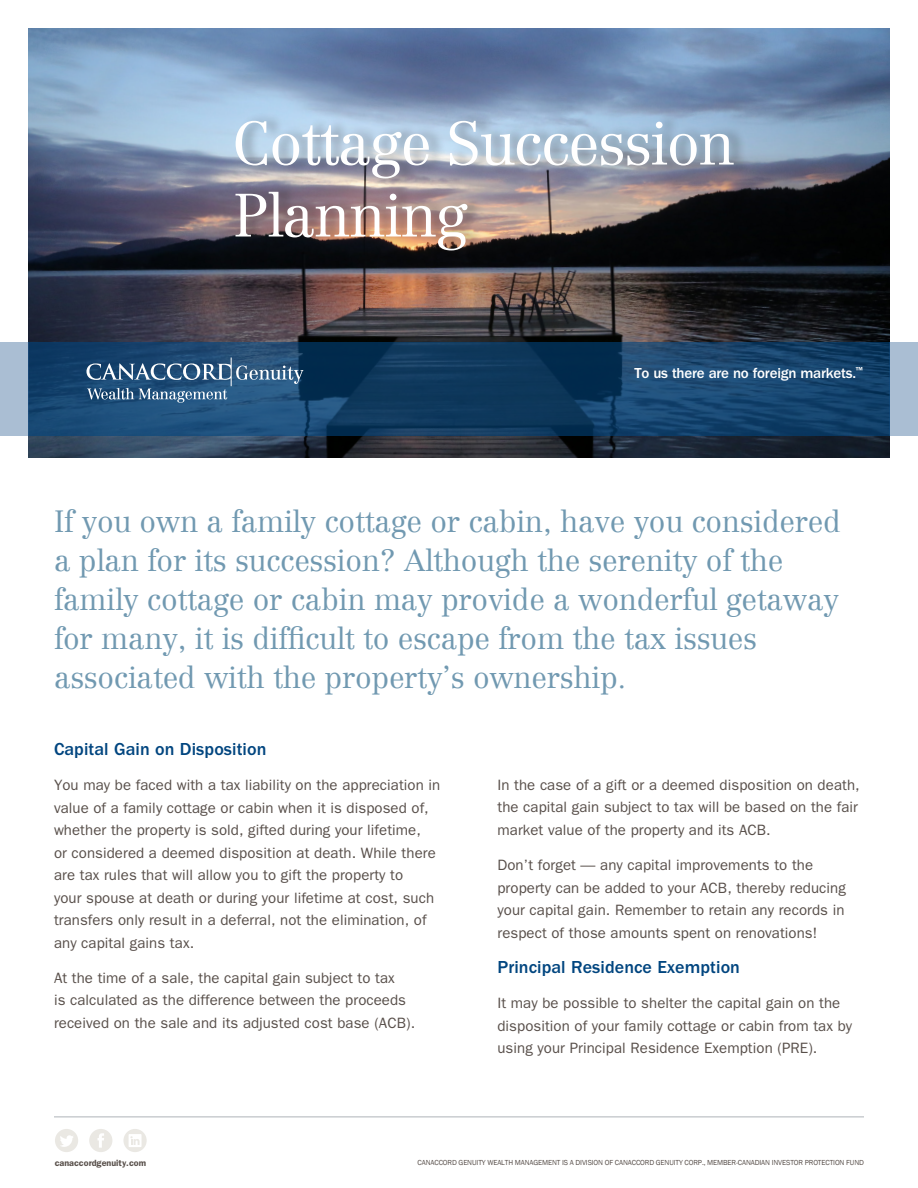
<style>
.page{position:relative;width:918px;height:1188px;background:#fff}
.page>*{position:absolute;margin:0;border:0;box-sizing:border-box;transform-origin:0 0}
.t1{font:300 60px/72px "Centennial";letter-spacing:-.025em;color:#fff}
.t2{font:300 30px/39px "Centennial";letter-spacing:-.01em;color:#7199b1}
.t3{font:500 18px "ITC Franklin Gothic Std";letter-spacing:.005em;color:#01457f}
.t4{font:15px/22.5px "ITC Franklin Gothic Std";letter-spacing:.005em;color:#584f4a}
.t5{font:500 15px "ITC Franklin Gothic Std";letter-spacing:-.015em;color:#fff}
.t6{font:600 9px "ITC Franklin Gothic Std";color:#584f4a}
.t7{font:7.5px "Franklin Gothic";letter-spacing:-.015em;color:#584f4a}
</style>
<div class="page">
<img style="left:28px;top:28px;width:862px;height:430px">
<div style="left:890px;top:342px;width:28px;height:93px;background:#aabed3"></div>
<svg style="left:89px;top:1129px;width:23px;height:23px"></svg>
<svg style="left:123px;top:1129px;width:24px;height:23px"></svg>
<svg style="left:55px;top:1129px;width:23px;height:23px"></svg>
<svg style="left:28px;top:342px;width:862px;height:93px;background:#133f67"></svg>
<div style="left:0;top:342px;width:28px;height:93px;background:#aabed3"></div>
<svg style="left:86px;top:358px;width:217px;height:45px;background:#41698d"></svg>
<div style="left:234px;top:111px;width:517px;height:149px;background:#231f20;opacity:.25"></div>
<hr style="left:54px;top:1117px;width:810px;height:1px;background:#aeb3b8">
<p class="t1" style="left:233px;top:108px;width:504px">Cottage Succession<br>Planning</p>
<p class="t5" style="left:635px;top:364px;width:230px">To us there are no foreign markets.<sup>™</sup></p>
<p class="t2" style="left:54px;top:502px;width:788px">If you own a family cottage or cabin, have you considered a plan for its succession? Although the serenity of the family cottage or cabin may provide a wonderful getaway for many, it is difficult to escape from the tax issues associated with the property’s ownership.</p>
<p class="t3" style="left:54px;top:739px;width:214px">Capital Gain on Disposition</p>
<p class="t4" style="left:54px;top:774px;width:388px">You may be faced with a tax liability on the appreciation in value of a family cottage or cabin when it is disposed of, whether the property is sold, gifted during your lifetime,<br>or considered a deemed disposition at death. While there are tax rules that will allow you to gift the property to<br>your spouse at death or during your lifetime at cost, such transfers only result in a deferral, not the elimination, of any capital gains tax.</p>
<p class="t4" style="left:54px;top:967px;width:363px">At the time of a sale, the capital gain subject to tax<br>is calculated as the difference between the proceeds received on the sale and its adjusted cost base (ACB).</p>
<p class="t4" style="left:497px;top:774px;width:364px;text-align:justify">In the case of a gift or a deemed disposition on death, the capital gain subject to tax will be based on the fair market value of the property and its ACB.</p>
<p class="t4" style="left:497px;top:854px;width:350px">Don’t forget — any capital improvements to the property can be added to your ACB, thereby reducing your capital gain. Remember to retain any records in respect of those amounts spent on renovations!</p>
<p class="t3" style="left:497px;top:957px;width:244px">Principal Residence Exemption</p>
<p class="t4" style="left:497px;top:992px;width:356px">It may be possible to shelter the capital gain on the disposition of your family cottage or cabin from tax by using your Principal Residence Exemption (PRE).</p>
<p class="t6" style="left:55px;top:1157px;width:93px">canaccordgenuity.com</p>
<p class="t7" style="left:418px;top:1157px;width:448px">CANACCORD GENUITY WEALTH MANAGEMENT IS A DIVISION OF CANACCORD GENUITY CORP., MEMBER-CANADIAN INVESTOR PROTECTION FUND</p>
</div>
